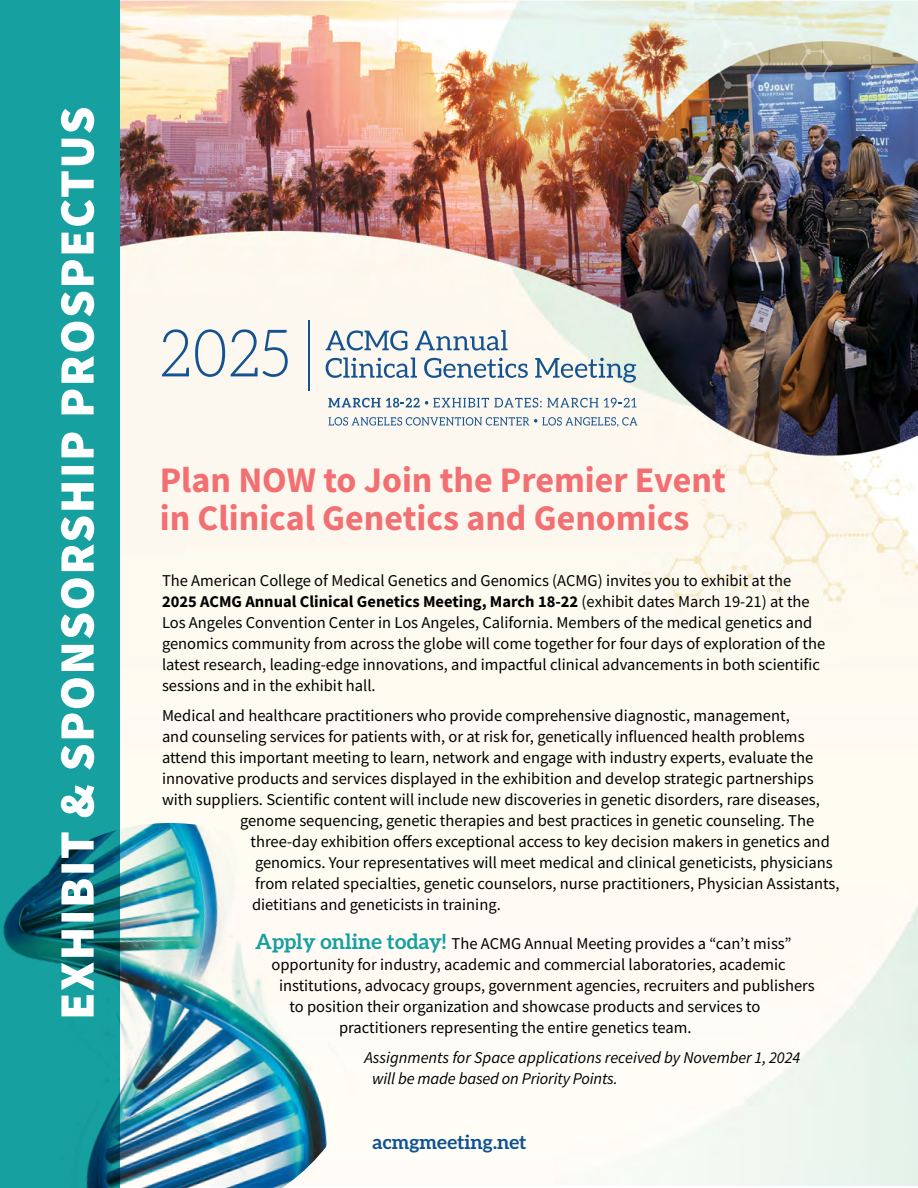
<style>
.page{position:relative;width:918px;height:1188px;background:#fff}
.page>*{position:absolute;margin:0;border:0;box-sizing:border-box;transform-origin:0 0}
.t1{font:700 36px/37.5px "Source Sans Pro";color:#f26f72}
.Body_Copy__11_pts{font:700 19.5px "Aleo";color:#0e5291}
.Body_Copy__11_pts-2{font:16.5px/21px "Source Sans Pro";color:#000}
.Body_Copy__11_pts-3{font:italic 16.5px/21px "Source Sans Pro";letter-spacing:-.01em;color:#000}
.s1{font-weight:700}
.s2{font-family:"Aleo";font-weight:700;font-size:21px;color:#16a09f}
</style>
<div class="page">
<img style="left:120px;top:0;width:798px;height:1186px">
<svg style="left:326px;top:330px;width:81px;height:21px"></svg>
<svg style="left:415px;top:330px;width:93px;height:21px"></svg>
<svg style="left:326px;top:357px;width:91px;height:21px"></svg>
<svg style="left:424px;top:358px;width:104px;height:20px"></svg>
<svg style="left:535px;top:358px;width:101px;height:25px"></svg>
<svg style="left:162px;top:329px;width:27px;height:47px"></svg>
<svg style="left:195px;top:329px;width:30px;height:48px"></svg>
<svg style="left:231px;top:329px;width:57px;height:48px"></svg>
<hr style="left:308px;top:320px;width:1px;height:70px;background:#145392">
<svg style="left:328px;top:398px;width:309px;height:10px"></svg>
<svg style="left:328px;top:417px;width:309px;height:10px"></svg>
<div style="left:0;top:0;width:120px;height:1188px;background:#16a09f"></div>
<img style="left:3px;top:823px;width:366px;height:365px">
<svg style="left:61px;top:108px;width:33px;height:908px"></svg>
<h1 class="t1" style="left:160px;top:461px;width:568px">Plan NOW to Join the Premier Event in Clinical Genetics and Genomics</h1>
<p class="Body_Copy__11_pts-2" style="left:162px;top:570px;width:665px">The American College of Medical Genetics and Genomics (ACMG) invites you to exhibit at the <span class="s1">2025 ACMG Annual Clinical Genetics Meeting, March 18-22</span> (exhibit dates March 19-21) at the Los Angeles Convention Center in Los Angeles, California. Members of the medical genetics and genomics community from across the globe will come together for four days of exploration of the latest research, leading-edge innovations, and impactful clinical advancements in both scientific sessions and in the exhibit hall.</p>
<p class="Body_Copy__11_pts-2" style="left:162px;top:705px;width:629px">Medical and healthcare practitioners who provide comprehensive diagnostic, management,</p>
<p class="Body_Copy__11_pts-2" style="left:162px;top:726px;width:644px">and counseling services for patients with, or at risk for, genetically influenced health problems</p>
<p class="Body_Copy__11_pts-2" style="left:162px;top:747px;width:653px">attend this important meeting to learn, network and engage with industry experts, evaluate the</p>
<p class="Body_Copy__11_pts-2" style="left:162px;top:768px;width:653px">innovative products and services displayed in the exhibition and develop strategic partnerships</p>
<p class="Body_Copy__11_pts-2" style="left:162px;top:789px;width:659px">with suppliers. Scientific content will include new discoveries in genetic disorders, rare diseases,</p>
<p class="Body_Copy__11_pts-2" style="left:240px;top:810px;width:576px">genome sequencing, genetic therapies and best practices in genetic counseling. The</p>
<p class="Body_Copy__11_pts-2" style="left:250px;top:831px;width:581px">three-day exhibition offers exceptional access to key decision makers in genetics and</p>
<p class="Body_Copy__11_pts-2" style="left:255px;top:852px;width:579px">genomics. Your representatives will meet medical and clinical geneticists, physicians</p>
<p class="Body_Copy__11_pts-2" style="left:255px;top:873px;width:586px">from related specialties, genetic counselors, nurse practitioners, Physician Assistants,</p>
<p class="Body_Copy__11_pts-2" style="left:252px;top:894px;width:250px">dietitians and geneticists in training.</p>
<p class="Body_Copy__11_pts-2" style="left:255px;top:933px;width:538px"><span class="s2">Apply online today!</span> The ACMG Annual Meeting provides a “can’t miss”</p>
<p class="Body_Copy__11_pts-2" style="left:272px;top:954px;width:516px">opportunity for industry, academic and commercial laboratories, academic</p>
<p class="Body_Copy__11_pts-2" style="left:279px;top:975px;width:537px">institutions, advocacy groups, government agencies, recruiters and publishers</p>
<p class="Body_Copy__11_pts-2" style="left:290px;top:996px;width:472px">to position their organization and showcase products and services to</p>
<p class="Body_Copy__11_pts-2" style="left:339px;top:1017px;width:354px">practitioners representing the entire genetics team.</p>
<p class="Body_Copy__11_pts-3" style="left:372px;top:1047px;width:430px;text-indent:-8px">Assignments for Space applications received by November 1, 2024 will be made based on Priority Points.</p>
<p class="Body_Copy__11_pts" style="left:373px;top:1130px;width:155px">acmgmeeting.net</p>
</div>
